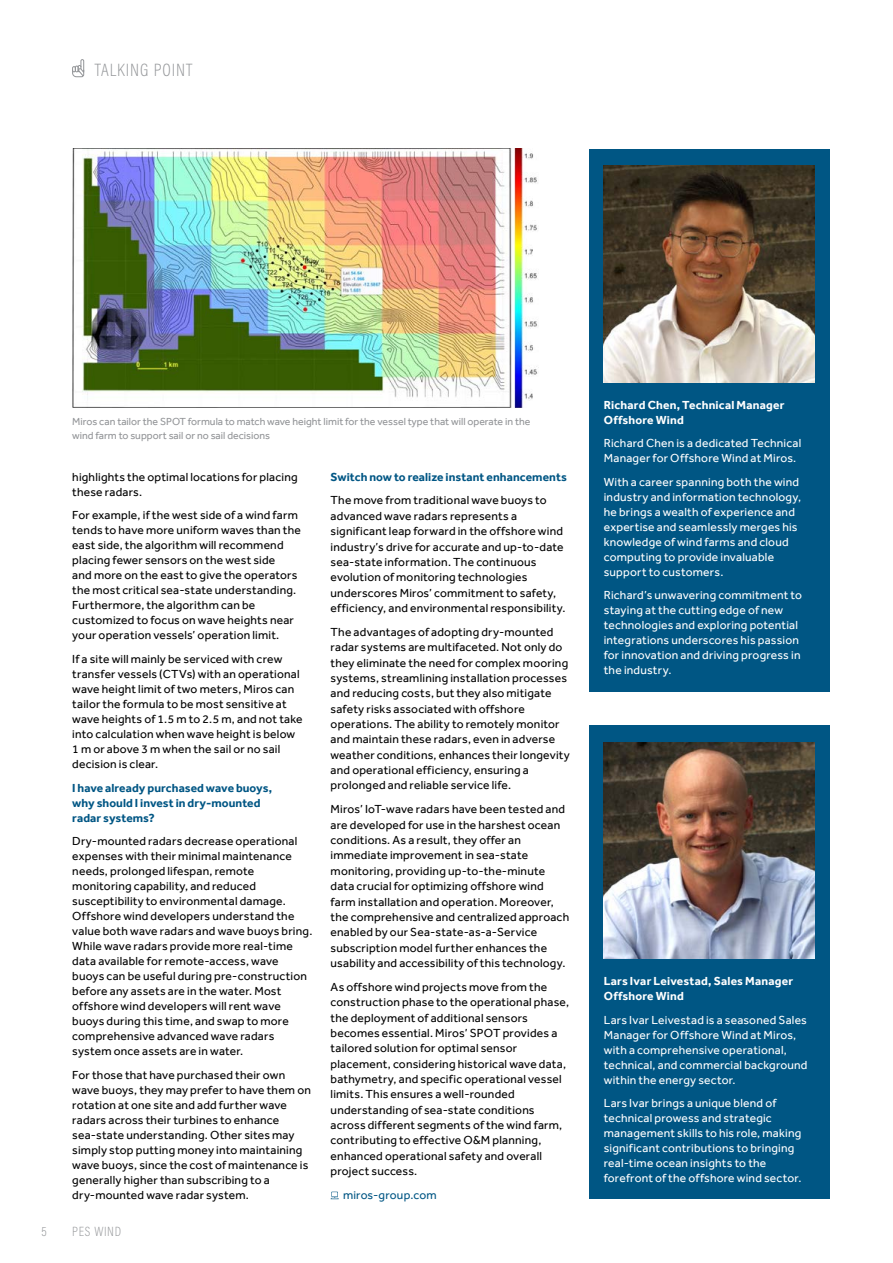
<style>
.page{position:relative;width:893px;height:1263px;background:#fff}
.page>*{position:absolute;margin:0;border:0;box-sizing:border-box;transform-origin:0 0}
.t1{font:200 18px "Acumin Pro Cond";letter-spacing:.05em;color:#939598}
.t2{font:200 13.5px "Acumin Pro Cond";letter-spacing:.05em;color:#939598}
.t3{font:12px/15.3px "Effra";letter-spacing:.015em;color:#000}
.t4{font:12px/15px "Effra";letter-spacing:.015em;color:#fff}
.t5{font:700 12px/15px "Effra";letter-spacing:.005em;color:#005684}
.t6{font:700 12px/15px "Effra";letter-spacing:.015em;color:#fff}
.t7{font:12px "Effra";letter-spacing:.015em;color:#005684}
.t8{font:10.5px/13.5px "Effra";color:#939598}
</style>
<div class="page">
<svg style="left:331px;top:1192px;width:8px;height:7px"></svg>
<div style="left:589px;top:149px;width:240px;height:542px;background:#005684"></div>
<img style="left:604px;top:166px;width:210px;height:216px">
<div style="left:589px;top:725px;width:240px;height:474px;background:#005684"></div>
<img style="left:604px;top:742px;width:210px;height:217px">
<img style="left:72px;top:149px;width:466px;height:259px">
<svg style="left:72px;top:59px;width:13px;height:18px"></svg>
<h1 class="t1" style="left:95px;top:58px;width:99px">TALKING POINT</h1>
<p class="t8" style="left:72px;top:415px;width:460px">Miros can tailor the SPOT formula to match wave height limit for the vessel type that will operate in the wind farm to support sail or no sail decisions</p>
<p class="t3" style="left:72px;top:469px;width:227px">highlights the optimal locations for placing these radars.</p>
<p class="t3" style="left:72px;top:508px;width:230px">For example, if the west side of a wind farm tends to have more uniform waves than the east side, the algorithm will recommend placing fewer sensors on the west side<br>and more on the east to give the operators the most critical sea-state understanding.<br>Furthermore, the algorithm can be customized to focus on wave heights near your operation vessels’ operation limit.</p>
<p class="t3" style="left:72px;top:651px;width:232px">If a site will mainly be serviced with crew transfer vessels (CTVs) with an operational wave height limit of two meters, Miros can tailor the formula to be most sensitive at wave heights of 1.5 m to 2.5 m, and not take into calculation when wave height is below 1 m or above 3 m when the sail or no sail decision is clear.</p>
<p class="t5" style="left:72px;top:780px;width:201px">I have already purchased wave buoys, why should I invest in dry-mounted radar systems?</p>
<p class="t3" style="left:72px;top:833px;width:242px">Dry-mounted radars decrease operational expenses with their minimal maintenance needs, prolonged lifespan, remote monitoring capability, and reduced susceptibility to environmental damage.<br>Offshore wind developers understand the value both wave radars and wave buoys bring.<br>While wave radars provide more real-time data available for remote-access, wave buoys can be useful during pre-construction before any assets are in the water. Most offshore wind developers will rent wave buoys during this time, and swap to more comprehensive advanced wave radars system once assets are in water.</p>
<p class="t3" style="left:72px;top:1067px;width:240px">For those that have purchased their own wave buoys, they may prefer to have them on rotation at one site and add further wave radars across their turbines to enhance sea-state understanding. Other sites may simply stop putting money into maintaining wave buoys, since the cost of maintenance is generally higher than subscribing to a dry-mounted wave radar system.</p>
<p class="t2" style="left:41px;top:1223px;width:7px">5</p>
<p class="t2" style="left:72px;top:1223px;width:50px">PES WIND</p>
<p class="t5" style="left:331px;top:469px;width:238px">Switch now to realize instant enhancements</p>
<p class="t3" style="left:331px;top:493px;width:236px">The move from traditional wave buoys to advanced wave radars represents a significant leap forward in the offshore wind industry’s drive for accurate and up-to-date sea-state information. The continuous evolution of monitoring technologies underscores Miros’ commitment to safety, efficiency, and environmental responsibility.</p>
<p class="t3" style="left:331px;top:624px;width:241px">The advantages of adopting dry-mounted radar systems are multifaceted. Not only do they eliminate the need for complex mooring systems, streamlining installation processes and reducing costs, but they also mitigate safety risks associated with offshore operations. The ability to remotely monitor and maintain these radars, even in adverse weather conditions, enhances their longevity and operational efficiency, ensuring a prolonged and reliable service life.</p>
<p class="t3" style="left:331px;top:801px;width:240px">Miros’ IoT-wave radars have been tested and are developed for use in the harshest ocean conditions. As a result, they offer an immediate improvement in sea-state monitoring, providing up-to-the-minute data crucial for optimizing offshore wind farm installation and operation. Moreover, the comprehensive and centralized approach enabled by our Sea-state-as-a-Service subscription model further enhances the usability and accessibility of this technology.</p>
<p class="t3" style="left:331px;top:979px;width:240px">As offshore wind projects move from the construction phase to the operational phase, the deployment of additional sensors becomes essential. Miros’ SPOT provides a tailored solution for optimal sensor placement, considering historical wave data, bathymetry, and specific operational vessel limits. This ensures a well-rounded understanding of sea-state conditions across different segments of the wind farm, contributing to effective O&amp;M planning, enhanced operational safety and overall project success.</p>
<p class="t7" style="left:343px;top:1188px;width:95px">miros-group.com</p>
<p class="t6" style="left:604px;top:397px;width:182px">Richard Chen, Technical Manager<br>Offshore Wind</p>
<p class="t4" style="left:604px;top:436px;width:199px">Richard Chen is a dedicated Technical<br>Manager for Offshore Wind at Miros.</p>
<p class="t4" style="left:604px;top:474px;width:199px">With a career spanning both the wind industry and information technology, he brings a wealth of experience and expertise and seamlessly merges his knowledge of wind farms and cloud computing to provide invaluable support to customers.</p>
<p class="t4" style="left:604px;top:588px;width:200px">Richard’s unwavering commitment to staying at the cutting edge of new technologies and exploring potential integrations underscores his passion for innovation and driving progress in the industry.</p>
<p class="t6" style="left:604px;top:973px;width:191px">Lars Ivar Leivestad, Sales Manager<br>Offshore Wind</p>
<p class="t4" style="left:604px;top:1012px;width:205px">Lars Ivar Leivestad is a seasoned Sales Manager for Offshore Wind at Miros, with a comprehensive operational, technical, and commercial background within the energy sector.</p>
<p class="t4" style="left:604px;top:1095px;width:199px">Lars Ivar brings a unique blend of technical prowess and strategic management skills to his role, making significant contributions to bringing real-time ocean insights to the forefront of the offshore wind sector.</p>
</div>
